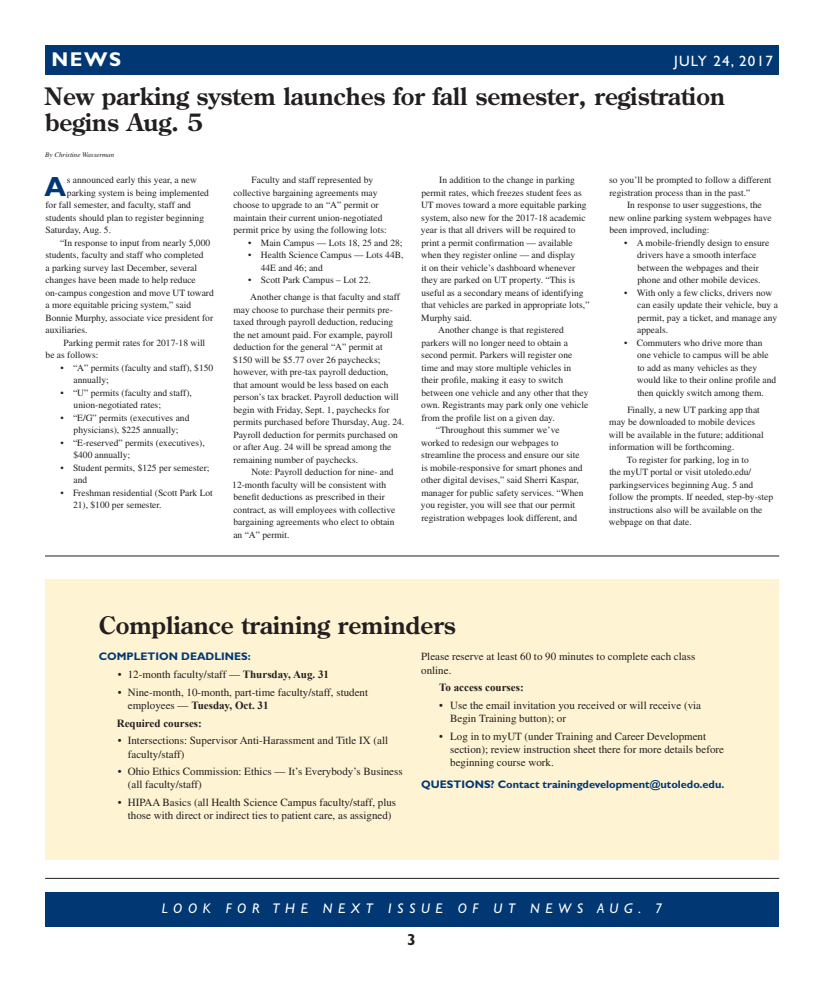
<style>
.page{position:relative;width:824px;height:990px;background:#fff}
.page>*{position:absolute;margin:0;border:0;box-sizing:border-box;transform-origin:0 0}
.Drop_Cap_2_Paragraph{font:700 27.8px "Gill Sans Std";color:#013874}
.Heading_24pt{font:700 24px/26px "Century Old Style Std";color:#231f20}
.t1{font:700 20px "Gill Sans Std";color:#fff}
.t2{font:700 16px "Gill Sans Std";color:#231f20}
.t3{font:15px "Gill Sans Std";letter-spacing:.08em;color:#fff}
.Cutline{font:italic 14px "Gill Sans Std";letter-spacing:.4em;color:#fff}
.Body_Text{font:11px/13.2px "Times";color:#231f20}
.Body_Text-2{font:700 11px "Gill Sans";color:#013874}
.Body_Text-3{font:700 11px "Times New Roman";color:#231f20}
.Body_Text-4{font:9.5px/12.5px "Times";color:#231f20}
.Drop_Cap_2_Paragraph-2{font:9.5px "Times";color:#231f20}
.By_line{font:italic 7px "Times";color:#231f20}
.s1{font-family:"Times New Roman";font-weight:700}
</style>
<div class="page">
<div style="left:45px;top:580px;width:733px;height:280px;background:#fef3d3"></div>
<div style="left:45px;top:45px;width:734px;height:30px;background:#013874"></div>
<div style="left:45px;top:892px;width:734px;height:35px;background:#013874"></div>
<hr style="left:45px;top:556px;width:734px;height:1px;background:#231f20">
<hr style="left:45px;top:878px;width:734px;height:1px;background:#231f20">
<p class="t1" style="left:51px;top:47px;width:71px">NEWS</p>
<p class="t3" style="left:674px;top:52px;width:100px">JULY 24, 2017</p>
<p class="Heading_24pt" style="left:44px;top:83px;width:682px">New parking system launches for fall semester, registration begins Aug. 5</p>
<p class="By_line" style="left:45px;top:151px;width:70px">By Christine Wasserman</p>
<p class="Drop_Cap_2_Paragraph" style="left:45px;top:170px;width:23px">A</p>
<p class="Drop_Cap_2_Paragraph-2" style="left:67px;top:175px;width:132px">s announced early this year, a new</p>
<p class="Body_Text-4" style="left:233px;top:174px;width:155px;text-indent:18px">Faculty and staff represented by collective bargaining agreements may choose to upgrade to an “A” permit or maintain their current union-negotiated permit price by using the following lots:</p>
<p class="Body_Text-4" style="left:248px;top:236px;width:156px">• Main Campus — Lots 18, 25 and 28;</p>
<p class="Body_Text-4" style="left:261px;top:249px;width:144px;text-indent:-12px">• Health Science Campus — Lots 44B,<br>44E and 46; and</p>
<p class="Body_Text-4" style="left:248px;top:274px;width:124px">• Scott Park Campus – Lot 22.</p>
<p class="Body_Text-4" style="left:233px;top:291px;width:172px;text-indent:17px">Another change is that faculty and staff may choose to purchase their permits pre&shy;taxed through payroll deduction, reducing the net amount paid. For example, payroll deduction for the general “A” permit at<br>$150 will be $5.77 over 26 paychecks; however, with pre-tax payroll deduction, that amount would be less based on each person’s tax bracket. Payroll deduction will begin with Friday, Sept. 1, paychecks for permits purchased before Thursday, Aug. 24.<br>Payroll deduction for permits purchased on or after Aug. 24 will be spread among the remaining number of paychecks.</p>
<p class="Body_Text-4" style="left:232px;top:466px;width:165px;text-indent:19px">Note: Payroll deduction for nine- and 12-month faculty will be consistent with benefit deductions as prescribed in their contract, as will employees with collective bargaining agreements who elect to obtain an “A” permit.</p>
<p class="Body_Text-4" style="left:421px;top:174px;width:170px;text-indent:18px">In addition to the change in parking permit rates, which freezes student fees as UT moves toward a more equitable parking system, also new for the 2017-18 academic year is that all drivers will be required to print a permit confirmation — available when they register online — and display<br>it on their vehicle’s dashboard whenever they are parked on UT property. “This is useful as a secondary means of identifying that vehicles are parked in appropriate lots,” Murphy said.</p>
<p class="Body_Text-4" style="left:421px;top:324px;width:169px;text-indent:17px">Another change is that registered parkers will no longer need to obtain a second permit. Parkers will register one time and may store multiple vehicles in their profile, making it easy to switch between one vehicle and any other that they own. Registrants may park only one vehicle from the profile list on a given day.</p>
<p class="Body_Text-4" style="left:421px;top:424px;width:164px;text-indent:15px">“Throughout this summer we’ve worked to redesign our webpages to streamline the process and ensure our site is mobile-responsive for smart phones and other digital devises,” said Sherri Kaspar, manager for public safety services. “When you register, you will see that our permit registration webpages look different, and</p>
<p class="Body_Text-4" style="left:609px;top:174px;width:164px">so you’ll be prompted to follow a different registration process than in the past.”</p>
<p class="Body_Text-4" style="left:609px;top:199px;width:164px;text-indent:18px">In response to user suggestions, the new online parking system webpages have been improved, including:</p>
<p class="Body_Text-4" style="left:624px;top:236px;width:147px;text-align:center">• A mobile-friendly design to ensure drivers have a smooth interface between the webpages and their phone and other mobile devices.</p>
<p class="Body_Text-4" style="left:637px;top:286px;width:142px;text-indent:-13px">• With only a few clicks, drivers now can easily update their vehicle, buy a permit, pay a ticket, and manage any appeals.</p>
<p class="Body_Text-4" style="left:637px;top:336px;width:141px;text-indent:-13px">• Commuters who drive more than one vehicle to campus will be able to add as many vehicles as they would like to their online profile and then quickly switch among them.</p>
<p class="Body_Text-4" style="left:609px;top:403px;width:156px;text-indent:18px">Finally, a new UT parking app that may be downloaded to mobile devices will be available in the future; additional information will be forthcoming.</p>
<p class="Body_Text-4" style="left:609px;top:453px;width:166px;text-indent:18px">To register for parking, log in to<br>the myUT portal or visit utoledo.edu/ parkingservices beginning Aug. 5 and follow the prompts. If needed, step-by-step instructions also will be available on the webpage on that date.</p>
<p class="Drop_Cap_2_Paragraph-2" style="left:67px;top:187px;width:143px">parking system is being implemented</p>
<p class="Drop_Cap_2_Paragraph-2" style="left:45px;top:200px;width:147px">for fall semester, and faculty, staff and</p>
<p class="Drop_Cap_2_Paragraph-2" style="left:45px;top:212px;width:160px">students should plan to register beginning</p>
<p class="Drop_Cap_2_Paragraph-2" style="left:45px;top:225px;width:67px">Saturday, Aug. 5.</p>
<p class="Body_Text-4" style="left:45px;top:236px;width:170px;text-indent:15px">“In response to input from nearly 5,000 students, faculty and staff who completed<br>a parking survey last December, several changes have been made to help reduce on-campus congestion and move UT toward a more equitable pricing system,” said Bonnie Murphy, associate vice president for auxiliaries.</p>
<p class="Body_Text-4" style="left:46px;top:336px;width:161px;text-indent:18px">Parking permit rates for 2017-18 will be as follows:</p>
<p class="Body_Text-4" style="left:73px;top:361px;width:141px;text-indent:-13px">• “A” permits (faculty and staff), $150 annually;</p>
<p class="Body_Text-4" style="left:74px;top:386px;width:120px;text-indent:-13px">• “U” permits (faculty and staff), union-negotiated rates;</p>
<p class="Body_Text-4" style="left:60px;top:411px;width:131px;text-align:center">• “E/G” permits (executives and physicians), $225 annually;</p>
<p class="Body_Text-4" style="left:73px;top:436px;width:133px;text-indent:-13px">• “E-reserved” permits (executives), $400 annually;</p>
<p class="Body_Text-4" style="left:73px;top:461px;width:137px;text-indent:-13px">• Student permits, $125 per semester; and</p>
<p class="Body_Text-4" style="left:73px;top:486px;width:141px;text-indent:-13px">• Freshman residential (Scott Park Lot<br>21), $100 per semester.</p>
<p class="Heading_24pt" style="left:99px;top:611px;width:358px">Compliance training reminders</p>
<p class="Body_Text-2" style="left:99px;top:650px;width:153px">COMPLETION DEADLINES:</p>
<p class="Body_Text" style="left:118px;top:668px;width:213px">• 12-month faculty/staff — <span class="s1">Thursday, Aug. 31</span></p>
<p class="Body_Text" style="left:128px;top:685px;width:242px;text-indent:-10px">• Nine-month, 10-month, part-time faculty/staff, student employees — <span class="s1">Tuesday, Oct. 31</span></p>
<p class="Body_Text-3" style="left:117px;top:715px;width:87px">Required courses:</p>
<p class="Body_Text" style="left:128px;top:734px;width:262px;text-indent:-10px">• Intersections: Supervisor Anti-Harassment and Title IX (all faculty/staff)</p>
<p class="Body_Text" style="left:128px;top:765px;width:276px;text-indent:-10px">• Ohio Ethics Commission: Ethics — It’s Everybody’s Business (all faculty/staff)</p>
<p class="Body_Text" style="left:118px;top:796px;width:280px;text-align:center">• HIPAA Basics (all Health Science Campus faculty/staff, plus those with direct or indirect ties to patient care, as assigned)</p>
<p class="Body_Text" style="left:421px;top:650px;width:276px">Please reserve at least 60 to 90 minutes to complete each class online.</p>
<p class="Body_Text-3" style="left:439px;top:680px;width:86px">To access courses:</p>
<p class="Body_Text" style="left:450px;top:699px;width:252px;text-indent:-11px">• Use the email invitation you received or will receive (via<br>Begin Training button); or</p>
<p class="Body_Text" style="left:450px;top:730px;width:275px;text-indent:-11px">• Log in to myUT (under Training and Career Development section); review instruction sheet there for more details before beginning course work.</p>
<p class="Body_Text-2" style="left:421px;top:778px;width:305px">QUESTIONS? Contact trainingdevelopment@utoledo.edu.</p>
<p class="Cutline" style="left:162px;top:901px;width:502px">LOOK FOR THE NEXT ISSUE OF UT NEWS AUG. 7</p>
<p class="t2" style="left:407px;top:930px;width:10px">3</p>
</div>
